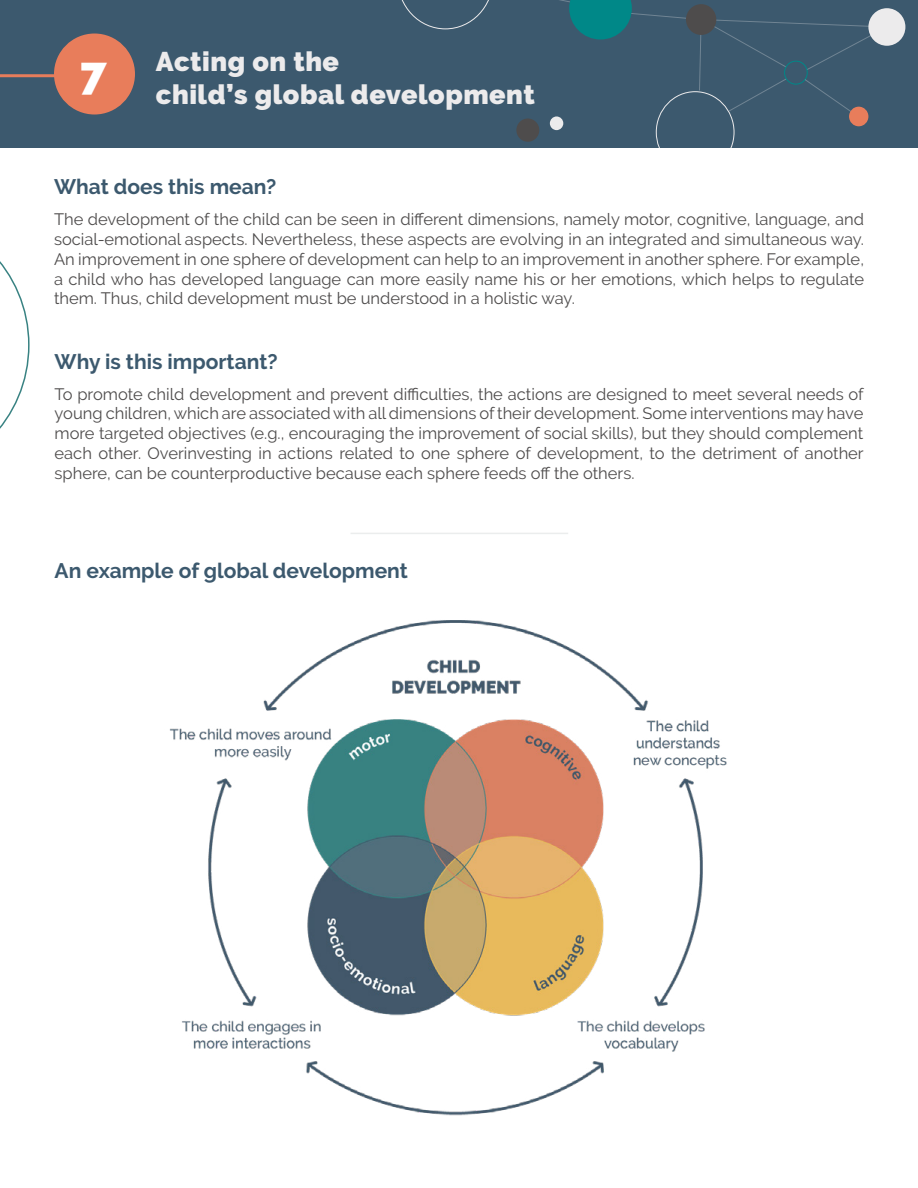
<style>
.page{position:relative;width:918px;height:1188px;background:#fff}
.page>*{position:absolute;margin:0;border:0;box-sizing:border-box;transform-origin:0 0}
.t1{font:900 45px "Raleway";color:#fff}
.t2{font:900 27px/32.4px "Raleway";letter-spacing:.02em;color:#ecebec}
.t3{font:700 21px "Raleway";color:#3c596e}
.t4{font:16.5px/19.8px "Raleway";color:#4e4c4c;text-align:justify}
</style>
<div class="page">
<div style="left:0;top:0;width:918px;height:148px;background:#3c596e"></div>
<hr style="left:0;top:74px;width:93px;height:3px;background:#e87d5b">
<div style="left:54px;top:34px;width:81px;height:81px;background:#e87d5b;border-radius:50%"></div>
<div style="left:868px;top:8px;width:37px;height:38px;background:#ecebec;border-radius:50%"></div>
<svg style="left:401px;top:0;width:486px;height:148px"></svg>
<hr style="left:351px;top:533px;width:217px;height:1px;background:#ebeded">
<img style="left:169px;top:620px;width:558px;height:496px">
<svg style="left:0;top:261px;width:30px;height:168px"></svg>
<h1 class="t1" style="left:80px;top:47px;width:28px">7</h1>
<h2 class="t2" style="left:156px;top:46px;width:381px">Acting on the<br>child’s global development</h2>
<p class="t3" style="left:54px;top:175px;width:224px">What does this mean?</p>
<p class="t4" style="left:54px;top:210px;width:812px">The development of the child can be seen in different dimensions, namely motor, cognitive, language, and social-emotional aspects. Nevertheless, these aspects are evolving in an integrated and simultaneous way.<br>An improvement in one sphere of development can help to an improvement in another sphere. For example, a child who has developed language can more easily name his or her emotions, which helps to regulate them. Thus, child development must be understood in a holistic way.</p>
<p class="t3" style="left:55px;top:349px;width:224px">Why is this important?</p>
<p class="t4" style="left:55px;top:384px;width:811px">To promote child development and prevent difficulties, the actions are designed to meet several needs of young children, which are associated with all dimensions of their development. Some interventions may have more targeted objectives (e.g., encouraging the improvement of social skills), but they should complement each other. Overinvesting in actions related to one sphere of development, to the detriment of another sphere, can be counterproductive because each sphere feeds off the others.</p>
<p class="t3" style="left:55px;top:559px;width:355px">An example of global development</p>
</div>
